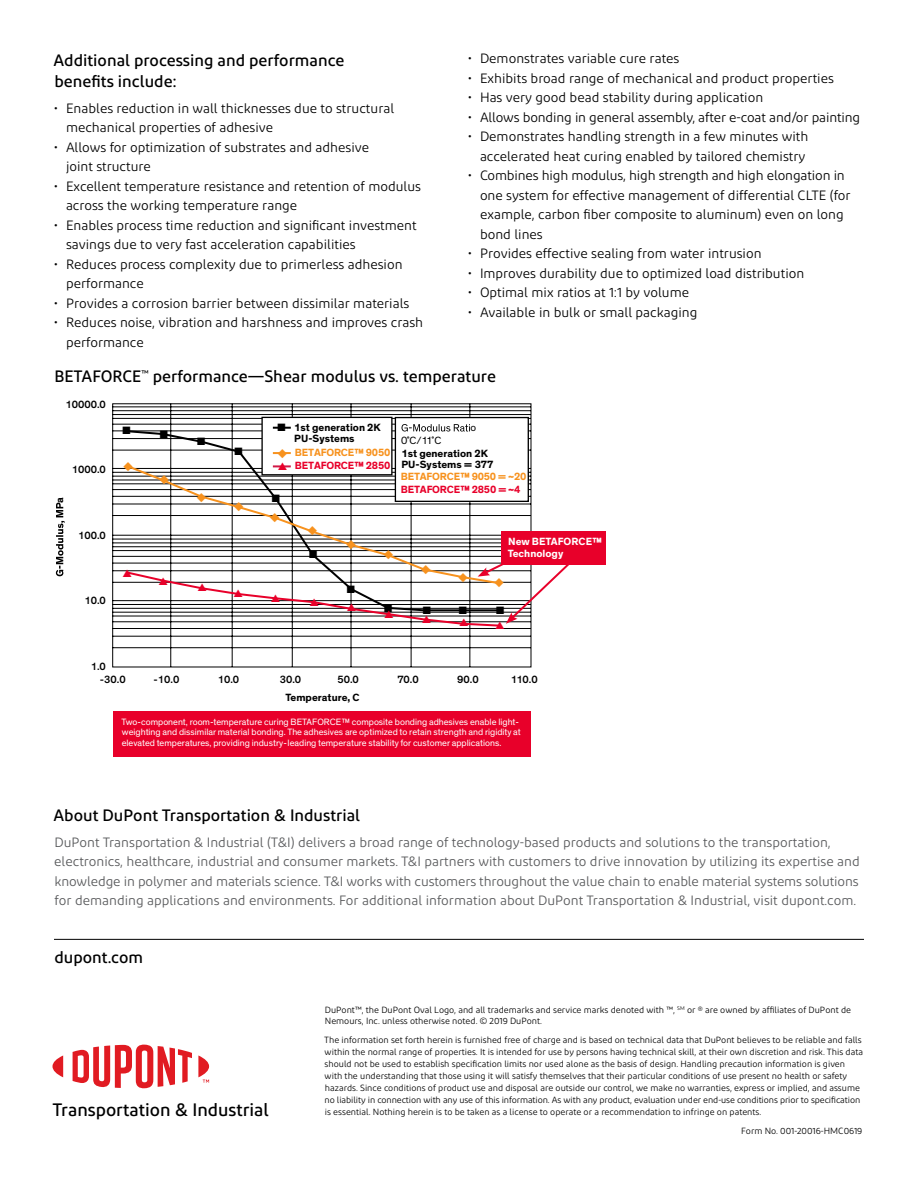
<style>
.page{position:relative;width:918px;height:1188px;background:#fff}
.page>*{position:absolute;margin:0;border:0;box-sizing:border-box;transform-origin:0 0}
.t1{font:500 18px "Diodrum";color:#000}
.t2{font:500 16.5px/21px "Diodrum";color:#000}
.t3{font:13.5px/19.5px "Diodrum";color:#000}
.t4{font:13.5px/19.5px "Diodrum";color:#58595b}
.t5{font:700 10.65px/10.6px "Dow Corporate";color:#000}
.t6{font:500 10.65px/13.4px "Dow Corporate";color:#000}
.t7{font:700 10.65px "Dow Corporate";letter-spacing:-.02em;color:#f7921e}
.t8{font:700 10.65px "Dow Corporate";letter-spacing:-.02em;color:#e8002a}
.t9{font:700 10.65px/12px "Dow Corporate";color:#fff}
.t10{font:10.65px "Zapf Dingbats ITC";color:#000}
.t11{font:10.65px "Dow Corporate";color:#000}
.t12{font:9.3px/10.6px "Dow Corporate";color:#fff}
.t13{font:9px/12px "Diodrum";color:#000}
</style>
<div class="page">
<div style="left:113px;top:712px;width:418px;height:45px;background:#e8002a"></div>
<svg style="left:112px;top:403px;width:420px;height:265px"></svg>
<svg style="left:56px;top:503px;width:9px;height:73px"></svg>
<svg style="left:124px;top:429px;width:271px;height:34px"></svg>
<svg style="left:124px;top:463px;width:271px;height:30px"></svg>
<div style="left:395px;top:418px;width:133px;height:83px;background:#fff"></div>
<div style="left:395px;top:417px;width:134px;height:85px;border:1px solid #000"></div>
<div style="left:502px;top:531px;width:104px;height:34px;background:#e8002a"></div>
<div style="left:262px;top:417px;width:130px;height:58px;background:#fff"></div>
<div style="left:261px;top:417px;width:132px;height:58px;border:1px solid #000"></div>
<svg style="left:273px;top:427px;width:18px;height:2px"></svg>
<svg style="left:273px;top:452px;width:18px;height:2px"></svg>
<svg style="left:273px;top:465px;width:18px;height:2px"></svg>
<svg style="left:402px;top:424px;width:68px;height:8px"></svg>
<svg style="left:52px;top:1055px;width:11px;height:22px"></svg>
<svg style="left:73px;top:1044px;width:119px;height:45px"></svg>
<svg style="left:198px;top:1055px;width:11px;height:28px"></svg>
<hr style="left:54px;top:939px;width:810px;height:1px;background:#000">
<svg style="left:124px;top:462px;width:9px;height:9px"></svg>
<svg style="left:160px;top:475px;width:9px;height:10px"></svg>
<svg style="left:123px;top:493px;width:446px;height:136px"></svg>
<p class="t2" style="left:54px;top:49px;width:292px">Additional processing and performance benefits include:</p>
<p class="t3" style="left:66px;top:98px;width:330px;text-indent:-12px">• Enables reduction in wall thicknesses due to structural mechanical properties of adhesive</p>
<p class="t3" style="left:66px;top:137px;width:305px;text-indent:-12px">• Allows for optimization of substrates and adhesive joint structure</p>
<p class="t3" style="left:66px;top:176px;width:357px;text-indent:-12px">• Excellent temperature resistance and retention of modulus across the working temperature range</p>
<p class="t3" style="left:66px;top:215px;width:352px;text-indent:-12px">• Enables process time reduction and significant investment savings due to very fast acceleration capabilities</p>
<p class="t3" style="left:66px;top:254px;width:338px;text-indent:-12px">• Reduces process complexity due to primerless adhesion performance</p>
<p class="t3" style="left:54px;top:293px;width:357px">• Provides a corrosion barrier between dissimilar materials</p>
<p class="t3" style="left:66px;top:313px;width:359px;text-indent:-12px">• Reduces noise, vibration and harshness and improves crash performance</p>
<p class="t2" style="left:54px;top:366px;width:443px">BETAFORCE<sup>™</sup> performance—Shear modulus vs. temperature</p>
<p class="t3" style="left:468px;top:49px;width:213px">• Demonstrates variable cure rates</p>
<p class="t3" style="left:468px;top:68px;width:367px">• Exhibits broad range of mechanical and product properties</p>
<p class="t3" style="left:468px;top:88px;width:297px">• Has very good bead stability during application</p>
<p class="t3" style="left:468px;top:107px;width:394px">• Allows bonding in general assembly, after e-coat and/or painting</p>
<p class="t3" style="left:468px;top:127px;width:342px;text-align:right">• Demonstrates handling strength in a few minutes with accelerated heat curing enabled by tailored chemistry</p>
<p class="t3" style="left:480px;top:166px;width:372px;text-indent:-12px">• Combines high modulus, high strength and high elongation in one system for effective management of differential CLTE (for example, carbon fiber composite to aluminum) even on long bond lines</p>
<p class="t3" style="left:468px;top:244px;width:295px">• Provides effective sealing from water intrusion</p>
<p class="t3" style="left:468px;top:263px;width:338px">• Improves durability due to optimized load distribution</p>
<p class="t3" style="left:468px;top:283px;width:223px">• Optimal mix ratios at 1:1 by volume</p>
<p class="t3" style="left:468px;top:302px;width:231px">• Available in bulk or small packaging</p>
<p class="t6" style="left:66px;top:398px;width:42px">10000.0</p>
<p class="t5" style="left:55px;top:503px;width:7px;rotate:-90deg">a</p>
<p class="t6" style="left:72px;top:463px;width:36px">1000.0</p>
<p class="t6" style="left:78px;top:529px;width:29px">100.0</p>
<p class="t10" style="left:122px;top:425px;width:10px">■</p>
<p class="t6" style="left:84px;top:594px;width:23px">10.0</p>
<p class="t6" style="left:100px;top:659px;width:27px;text-indent:-9px">1.0 -30.0</p>
<p class="t10" style="left:160px;top:429px;width:10px">■</p>
<p class="t10" style="left:197px;top:436px;width:10px">■</p>
<p class="t10" style="left:235px;top:447px;width:10px">■</p>
<p class="t10" style="left:278px;top:422px;width:10px">■</p>
<p class="t7" style="left:277px;top:446px;width:114px">◆ BETAFORCE™ 9050</p>
<p class="t8" style="left:278px;top:459px;width:114px">▲ BETAFORCE™ 2850</p>
<p class="t5" style="left:294px;top:423px;width:88px">1st generation 2K<br>PU-Systems</p>
<p class="t11" style="left:471px;top:422px;width:7px">o</p>
<p class="t11" style="left:401px;top:434px;width:41px">0˚C/11˚C</p>
<p class="t5" style="left:401px;top:448px;width:94px">1st generation 2K<br>PU-Systems = 377</p>
<p class="t7" style="left:401px;top:470px;width:127px">BETAFORCE™ 9050 = ~20</p>
<p class="t8" style="left:401px;top:483px;width:121px">BETAFORCE™ 2850 = ~4</p>
<p class="t10" style="left:272px;top:493px;width:10px">■</p>
<p class="t10" style="left:309px;top:549px;width:10px">■</p>
<p class="t10" style="left:347px;top:584px;width:10px">■</p>
<p class="t9" style="left:508px;top:535px;width:96px">New BETAFORCE™<br>Technology</p>
<p class="t10" style="left:384px;top:603px;width:10px">■</p>
<p class="t10" style="left:423px;top:606px;width:10px">■</p>
<p class="t10" style="left:459px;top:606px;width:10px">■</p>
<p class="t10" style="left:496px;top:606px;width:10px">■</p>
<p class="t6" style="left:154px;top:673px;width:27px">-10.0</p>
<p class="t6" style="left:218px;top:673px;width:23px">10.0</p>
<p class="t6" style="left:280px;top:673px;width:23px">30.0</p>
<p class="t6" style="left:337px;top:673px;width:23px">50.0</p>
<p class="t6" style="left:397px;top:673px;width:23px">70.0</p>
<p class="t6" style="left:457px;top:673px;width:23px">90.0</p>
<p class="t6" style="left:511px;top:673px;width:29px">110.0</p>
<p class="t5" style="left:286px;top:693px;width:76px">Temperature, C</p>
<p class="t12" style="left:122px;top:717px;width:401px">Two-component, room-temperature curing BETAFORCE™ composite bonding adhesives enable light&shy;weighting and dissimilar material bonding. The adhesives are optimized to retain strength and rigidity at elevated temperatures, providing industry- leading temperature stability for customer applications.</p>
<p class="t2" style="left:54px;top:804px;width:308px">About DuPont Transportation &amp; Industrial</p>
<p class="t4" style="left:54px;top:832px;width:807px">DuPont Transportation &amp; Industrial (T&amp;I) delivers a broad range of technology-based products and solutions to the transportation, electronics, healthcare, industrial and consumer markets. T&amp;I partners with customers to drive innovation by utilizing its expertise and knowledge in polymer and materials science. T&amp;I works with customers throughout the value chain to enable material systems solutions for demanding applications and environments. For additional information about DuPont Transportation &amp; Industrial, visit dupont.com.</p>
<p class="t2" style="left:54px;top:946px;width:90px">dupont.com</p>
<h1 class="t1" style="left:52px;top:1099px;width:218px">Transportation &amp; Industrial</h1>
<p class="t13" style="left:325px;top:1003px;width:528px">DuPont™, the DuPont Oval Logo, and all trademarks and service marks denoted with ™, <sup>SM</sup> or ® are owned by affiliates of DuPont de<br>Nemours, Inc. unless otherwise noted. © 2019 DuPont.</p>
<p class="t13" style="left:324px;top:1034px;width:541px">The information set forth herein is furnished free of charge and is based on technical data that DuPont believes to be reliable and falls within the normal range of properties. It is intended for use by persons having technical skill, at their own discretion and risk. This data should not be used to establish specification limits nor used alone as the basis of design. Handling precaution information is given with the understanding that those using it will satisfy themselves that their particular conditions of use present no health or safety hazards. Since conditions of product use and disposal are outside our control, we make no warranties, express or implied, and assume no liability in connection with any use of this information. As with any product, evaluation under end-use conditions prior to specification is essential. Nothing herein is to be taken as a license to operate or a recommendation to infringe on patents.</p>
<p class="t13" style="left:741px;top:1125px;width:122px">Form No. 001-20016-HMC0619</p>
</div>
